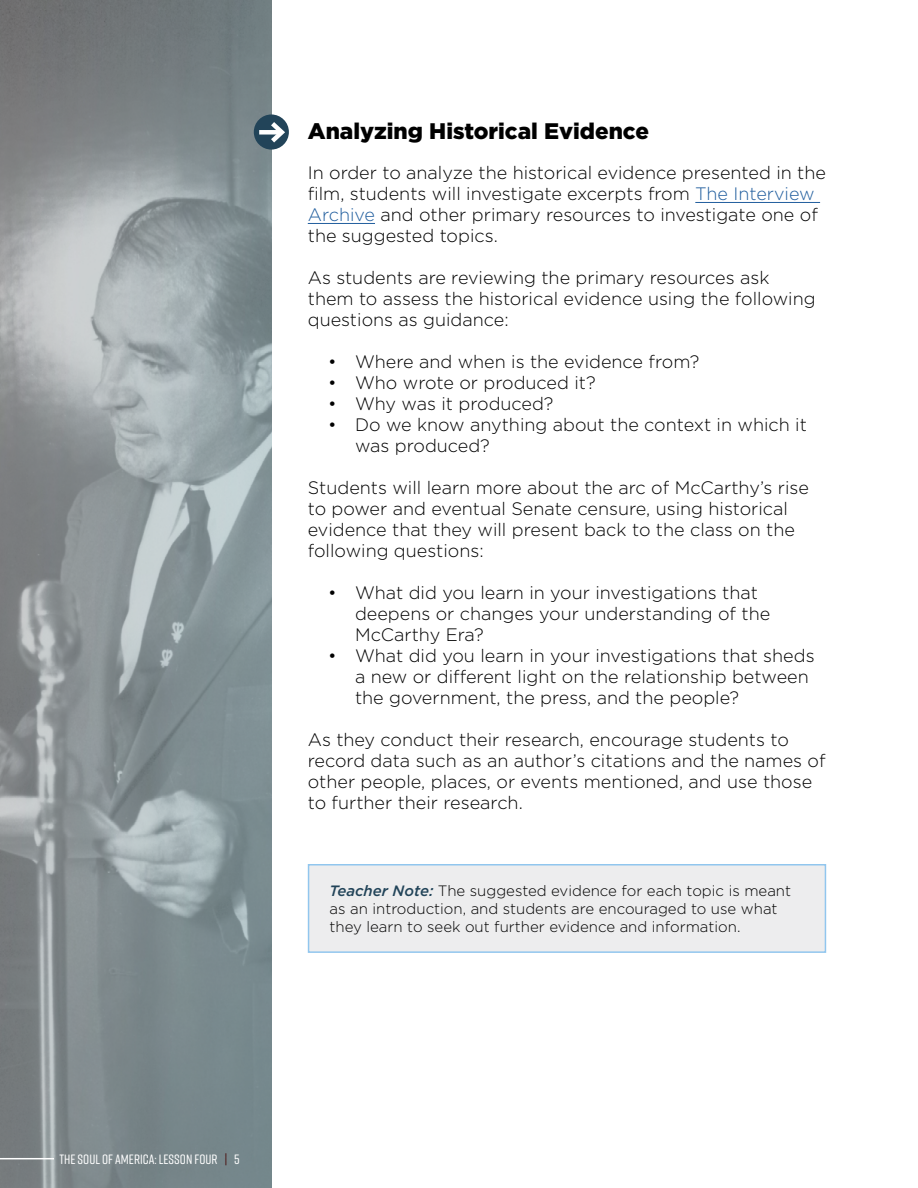
<style>
.page{position:relative;width:918px;height:1188px;background:#fff}
.page>*{position:absolute;margin:0;border:0;box-sizing:border-box;transform-origin:0 0}
.t1{font:900 22.5px "Gotham";color:#000}
.t2{font:300 18px/21px "Gotham";color:#000}
.t3{font:300 15px/18px "Gotham";color:#000}
.t4{font:500 13.5px "Rift Soft";color:#fff}
.s1{color:#215e9e}
.s2{font-weight:500;font-style:italic;color:#224459}
.s3{color:#4b1211}
</style>
<div class="page">
<img style="left:0;top:0;width:271px;height:1188px">
<hr style="left:0;top:1158px;width:54px;height:1px;background:#fff">
<hr style="left:695px;top:202px;width:125px;height:1px;background:#215e9e">
<hr style="left:308px;top:223px;width:67px;height:1px;background:#215e9e">
<div style="left:254px;top:114px;width:35px;height:36px;background:#224459;border-radius:50%"></div>
<div style="left:259px;top:130px;width:23px;height:5px;background:#fff"></div>
<svg style="left:266px;top:117px;width:22px;height:30px"></svg>
<div style="left:309px;top:865px;width:516px;height:87px;background:#ededee"></div>
<div style="left:308px;top:864px;width:518px;height:89px;border:2px solid #91c6ee"></div>
<p class="t1" style="left:308px;top:118px;width:343px">Analyzing Historical Evidence</p>
<p class="t2" style="left:308px;top:162px;width:520px">In order to analyze the historical evidence presented in the film, students will investigate excerpts from <span class="s1">The Interview Archive</span> and other primary resources to investigate one of the suggested topics.</p>
<p class="t2" style="left:308px;top:267px;width:509px">As students are reviewing the primary resources ask them to assess the historical evidence using the following questions as guidance:</p>
<p class="t2" style="left:328px;top:351px;width:373px">• Where and when is the evidence from?</p>
<p class="t2" style="left:328px;top:372px;width:269px">• Who wrote or produced it?</p>
<p class="t2" style="left:328px;top:393px;width:227px">• Why was it produced?</p>
<p class="t2" style="left:355px;top:414px;width:453px;text-indent:-27px">• Do we know anything about the context in which it was produced?</p>
<p class="t2" style="left:308px;top:477px;width:503px">Students will learn more about the arc of McCarthy’s rise to power and eventual Senate censure, using historical evidence that they will present back to the class on the following questions:</p>
<p class="t2" style="left:355px;top:582px;width:417px;text-indent:-27px">• What did you learn in your investigations that deepens or changes your understanding of the<br>McCarthy Era?</p>
<p class="t2" style="left:355px;top:645px;width:461px;text-indent:-27px">• What did you learn in your investigations that sheds a new or different light on the relationship between the government, the press, and the people?</p>
<p class="t2" style="left:308px;top:729px;width:519px">As they conduct their research, encourage students to record data such as an author’s citations and the names of other people, places, or events mentioned, and use those to further their research.</p>
<p class="t3" style="left:330px;top:881px;width:463px"><span class="s2">Teacher Note:</span> The suggested evidence for each topic is meant as an introduction, and students are encouraged to use what they learn to seek out further evidence and information.</p>
<p class="t4" style="left:59px;top:1150px;width:182px">THE SOUL OF AMERICA: LESSON FOUR <span class="s3">|</span> 5</p>
</div>
